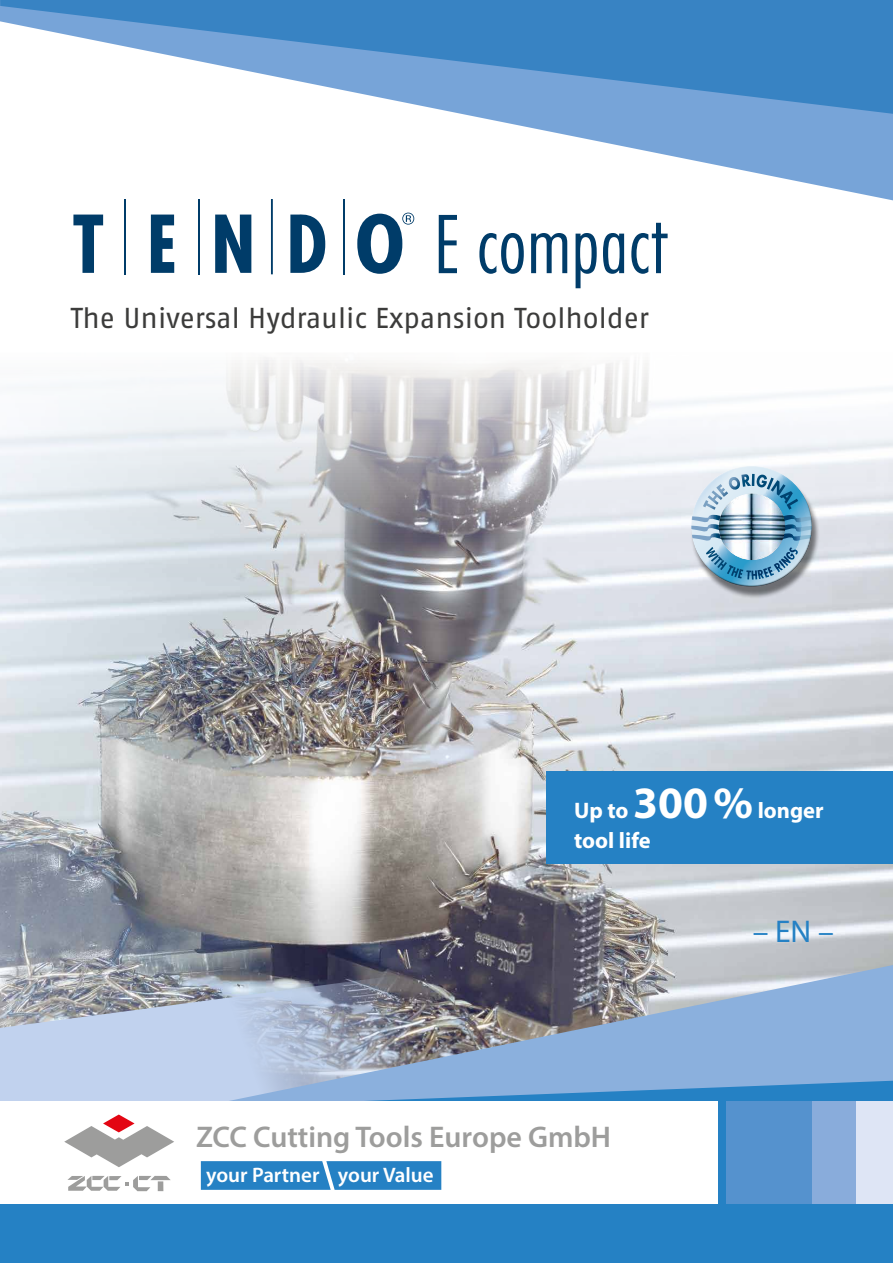
<style>
.page{position:relative;width:893px;height:1263px;background:#fff}
.page>*{position:absolute;margin:0;border:0;box-sizing:border-box;transform-origin:0 0}
.t1{font:31.5px "Myriad Pro";color:#2581c4}
.t2{font:600 30px "Myriad Pro";color:#9d9d9c}
.t3{font:28.8px "SCHUNK Fago Pro";color:#3c3c3b}
.t4{font:700 22.5px/30px "Myriad Pro";color:#fff}
.t5{font:600 21px "Myriad Pro";color:#fff}
.s1{font-size:45px}
</style>
<div class="page">
<img style="left:0;top:357px;width:893px;height:551px">
<svg style="left:0;top:908px;width:893px;height:57px;background:#8c8e96"></svg>
<svg style="left:0;top:965px;width:893px;height:116px;background:#96a6be"></svg>
<svg style="left:0;top:1081px;width:893px;height:182px;background:#3d8dca"></svg>
<div style="left:0;top:1101px;width:718px;height:102px;background:#fff"></div>
<svg style="left:64px;top:1114px;width:110px;height:53px"></svg>
<svg style="left:67px;top:1176px;width:104px;height:15px"></svg>
<div style="left:158px;top:1181px;width:5px;height:10px;background:#9d9d9c"></div>
<svg style="left:201px;top:1161px;width:240px;height:29px;background:#2a84c5"></svg>
<div style="left:718px;top:1101px;width:175px;height:102px;background:#2581c4"></div>
<div style="left:727px;top:1101px;width:85px;height:102px;background:#5592ce"></div>
<div style="left:812px;top:1101px;width:44px;height:102px;background:#89acdb"></div>
<div style="left:856px;top:1101px;width:37px;height:102px;background:#dee5f5"></div>
<svg style="left:462px;top:114px;width:431px;height:86px"></svg>
<svg style="left:0;top:0;width:893px;height:114px;fill:#3883c3"></svg>
<div style="left:690px;top:469px;width:130px;height:130px;background:#000;opacity:.5"></div>
<div style="left:689px;top:465px;width:124px;height:86px;background:#fff;opacity:.75"></div>
<div style="left:690px;top:486px;width:123px;height:103px;background:#000;opacity:.75"></div>
<img style="left:691px;top:466px;width:121px;height:121px;border-radius:50%">
<div style="left:546px;top:771px;width:347px;height:93px;background:#2581c4"></div>
<hr style="left:124px;top:199px;width:2px;height:75px;background:#003c69">
<hr style="left:198px;top:199px;width:2px;height:75px;background:#003c69">
<svg style="left:271px;top:199px;width:2px;height:75px"></svg>
<hr style="left:343px;top:199px;width:2px;height:75px;background:#003c69">
<svg style="left:73px;top:215px;width:30px;height:58px"></svg>
<svg style="left:151px;top:215px;width:23px;height:58px"></svg>
<svg style="left:215px;top:215px;width:36px;height:58px"></svg>
<svg style="left:290px;top:214px;width:35px;height:59px"></svg>
<svg style="left:357px;top:213px;width:57px;height:61px"></svg>
<svg style="left:439px;top:215px;width:18px;height:58px"></svg>
<svg style="left:479px;top:233px;width:45px;height:41px"></svg>
<svg style="left:531px;top:233px;width:36px;height:40px"></svg>
<svg style="left:576px;top:233px;width:21px;height:55px"></svg>
<svg style="left:603px;top:233px;width:21px;height:41px"></svg>
<svg style="left:631px;top:223px;width:37px;height:51px"></svg>
<p class="t3" style="left:71px;top:301px;width:580px">The Universal Hydraulic Expansion Toolholder</p>
<p class="t4" style="left:574px;top:795px;width:251px">Up to <span class="s1">300%</span> longer tool life</p>
<p class="t2" style="left:196px;top:1118px;width:416px">ZCC Cutting Tools Europe GmbH</p>
<p class="t5" style="left:206px;top:1162px;width:229px">your Partner your Value</p>
<p class="t1" style="left:753px;top:912px;width:83px">– EN –</p>
</div>
